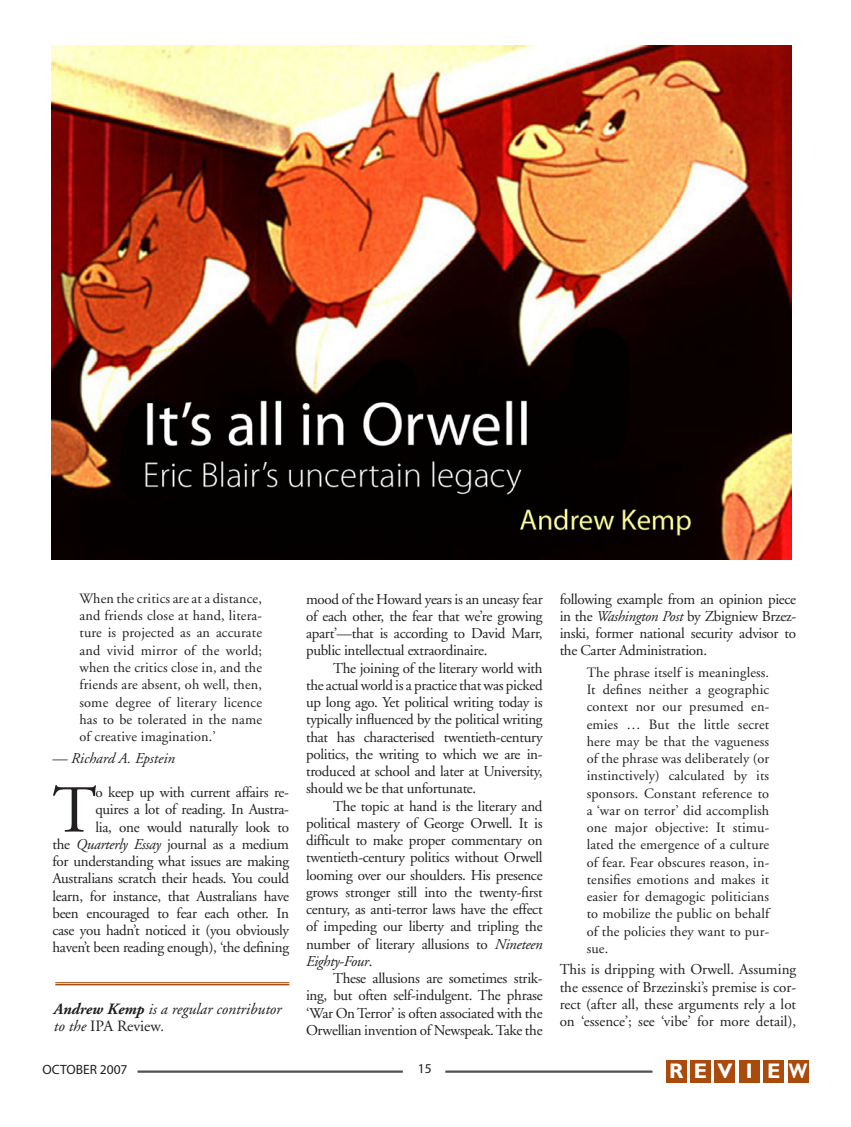
<style>
.page{position:relative;width:851px;height:1127px;background:#fff}
.page>*{position:absolute;margin:0;border:0;box-sizing:border-box;transform-origin:0 0}
.t1{font:67.05px "Adobe Garamond";color:#231f20}
.t2{font:700 21px "Gill Sans";color:#fff}
.t3{font:italic 15.75px/17.2px "Adobe Garamond";color:#231f20}
.t4{font:15px/17.2px "Adobe Garamond";letter-spacing:-.02em;color:#231f20;text-align:justify}
.t5{font:italic 15px "Adobe Garamond";color:#231f20}
.t6{font:14.25px/17.2px "Adobe Garamond";letter-spacing:.01em;color:#231f20;text-align:justify}
.t7{font:13.5px "Myriad Pro";color:#231f20}
.s1{font-style:italic}
.s2{font-weight:700}
.s3{font-style:normal}
</style>
<div class="page">
<div style="left:665px;top:1060px;width:21px;height:22px;background:#a84b0d"></div>
<div style="left:690px;top:1060px;width:20px;height:22px;background:#a84b0d"></div>
<div style="left:714px;top:1060px;width:21px;height:22px;background:#a84b0d"></div>
<div style="left:739px;top:1060px;width:20px;height:22px;background:#a84b0d"></div>
<div style="left:763px;top:1060px;width:20px;height:22px;background:#a84b0d"></div>
<div style="left:787px;top:1060px;width:21px;height:22px;background:#a84b0d"></div>
<hr style="left:137px;top:1071px;width:266px;height:1px;background:#231f20">
<hr style="left:137px;top:1072px;width:266px;height:1px;background:#231f20">
<hr style="left:445px;top:1071px;width:207px;height:1px;background:#231f20">
<hr style="left:445px;top:1072px;width:207px;height:1px;background:#231f20">
<img style="left:51px;top:45px;width:740px;height:514px">
<hr style="left:55px;top:982px;width:234px;height:1px;background:#a84b0d">
<hr style="left:55px;top:984px;width:234px;height:1px;background:#a84b0d">
<p class="t6" style="left:79px;top:590px;width:184px">When the critics are at a distance, and friends close at hand, litera&shy;ture is projected as an accurate and vivid mirror of the world; when the critics close in, and the friends are absent, oh well, then, some degree of literary licence has to be tolerated in the name of creative imagination.’</p>
<p class="t5" style="left:52px;top:750px;width:124px">— Richard A. Epstein</p>
<p class="t1" style="left:52px;top:774px;width:46px">T</p>
<p class="t4" style="left:52px;top:784px;width:238px;text-align:right">o keep up with current affairs re-<br>quires a lot of reading. In Austra-<br>lia, one would naturally look to<br>the <span class="s1">Quarterly Essay</span> journal as a medium for understanding what issues are making Australians scratch their heads. You could learn, for instance, that Australians have been encouraged to fear each other. In case you hadn’t noticed it (you obviously haven’t been reading enough), ‘the defining</p>
<p class="t3" style="left:54px;top:1000px;width:229px"><span class="s2">Andrew Kemp</span> is a regular contributor to the <span class="s3">IPA Review</span>.</p>
<p class="t4" style="left:306px;top:590px;width:238px">mood of the Howard years is an uneasy fear of each other, the fear that we’re growing apart’—that is according to David Marr, public intellectual extraordinaire.</p>
<p class="t4" style="left:306px;top:659px;width:238px;text-indent:27px">The joining of the literary world with the actual world is a practice that was picked up long ago. Yet political writing today is typically influenced by the political writing that has characterised twentieth-century politics, the writing to which we are in&shy;troduced at school and later at University, should we be that unfortunate.</p>
<p class="t4" style="left:306px;top:797px;width:238px;text-indent:27px">The topic at hand is the literary and political mastery of George Orwell. It is difficult to make proper commentary on twentieth-century politics without Orwell looming over our shoulders. His presence grows stronger still into the twenty-first century, as anti-terror laws have the effect of impeding our liberty and tripling the number of literary allusions to <span class="s1">Nineteen Eighty-Four</span>.</p>
<p class="t4" style="left:306px;top:970px;width:238px;text-indent:27px">These allusions are sometimes strik&shy;ing, but often self-indulgent. The phrase ‘War On Terror’ is often associated with the Orwellian invention of Newspeak. Take the</p>
<p class="t4" style="left:559px;top:590px;width:238px">following example from an opinion piece in the <span class="s1">Washington Post</span> by Zbigniew Brzez&shy;inski, former national security advisor to the Carter Administration.</p>
<p class="t6" style="left:586px;top:664px;width:184px">The phrase itself is meaningless.<br>It defines neither a geographic context nor our presumed en&shy;emies … But the little secret here may be that the vagueness of the phrase was deliberately (or instinctively) calculated by its sponsors. Constant reference to a ‘war on terror’ did accomplish one major objective: It stimu&shy;lated the emergence of a culture of fear. Fear obscures reason, in&shy;tensifies emotions and makes it easier for demagogic politicians to mobilize the public on behalf of the policies they want to pur&shy;sue.</p>
<p class="t4" style="left:559px;top:961px;width:238px">This is dripping with Orwell. Assuming the essence of Brzezinski’s premise is cor&shy;rect (after all, these arguments rely a lot on ‘essence’; see ‘vibe’ for more detail),</p>
<p class="t7" style="left:43px;top:1062px;width:86px">OCTOBER 2007</p>
<p class="t7" style="left:418px;top:1061px;width:15px">1 5</p>
<h2 class="t2" style="left:669px;top:1058px;width:140px">REV I EW</h2>
</div>
